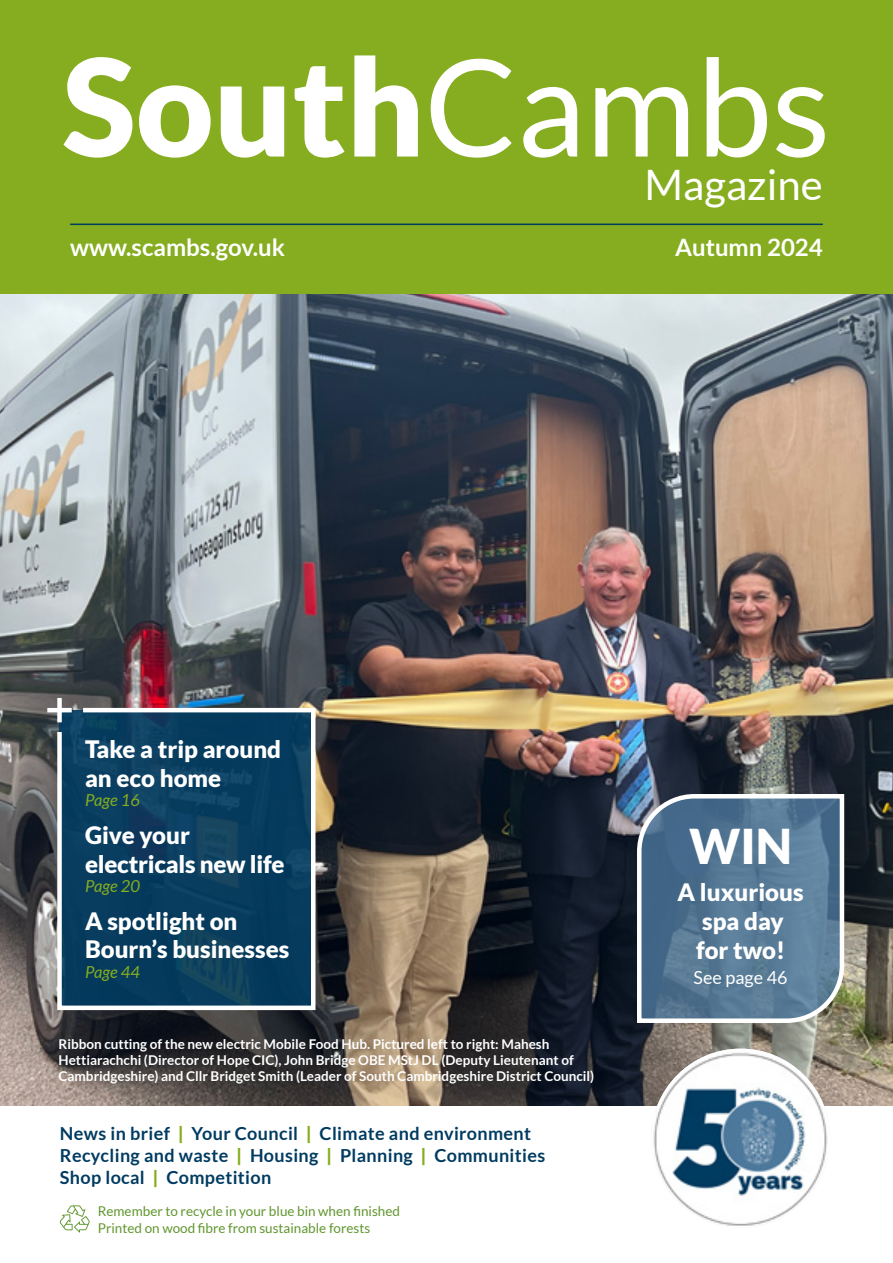
<style>
.page{position:relative;width:893px;height:1263px;background:#fff}
.page>*{position:absolute;margin:0;border:0;box-sizing:border-box;transform-origin:0 0}
.t1{font:900 135px "Lato";color:#fff}
.t2{font:900 48px "Lato";color:#fff}
.t3{font:42px "Lato";color:#fff}
.t4{font:900 24px/28.8px "Lato";color:#fff}
.t5{font:700 24px "Lato";color:#fff}
.t6{font:700 18px "Lato";letter-spacing:.02em;color:#003b61}
.t7{font:18px "Lato";color:#fff}
.t8{font:italic 16.5px "Lato";color:#85ad1f}
.t9{font:700 13.5px/16.2px "Lato";color:#fff}
.t10{font:13.5px "Lato";color:#61962e}
.s1{font-weight:400}
.s2{font-weight:900;color:#85ad1f}
</style>
<div class="page">
<img style="left:0;top:293px;width:893px;height:812px">
<div style="left:0;top:0;width:893px;height:293px;background:#85ad1f"></div>
<hr style="left:70px;top:224px;width:753px;height:1px;background:#003b61">
<svg style="left:55px;top:706px;width:263px;height:306px;background:#1a4968"></svg>
<div style="left:57px;top:698px;width:5px;height:24px;background:#fff"></div>
<hr style="left:47px;top:708px;width:25px;height:4px;background:#fff">
<svg style="left:60px;top:1205px;width:30px;height:27px"></svg>
<img style="left:651px;top:1049px;width:179px;height:178px;border-radius:89px">
<svg style="left:635px;top:792px;width:211px;height:233px;background:#607f98"></svg>
<p class="t1" style="left:63px;top:28px;width:769px">South<span class="s1">Cambs</span></p>
<p class="t3" style="left:645px;top:161px;width:180px">Magazine</p>
<p class="t5" style="left:70px;top:234px;width:216px">www.scambs.gov.uk</p>
<p class="t5" style="left:675px;top:234px;width:149px">Autumn 2024</p>
<p class="t4" style="left:85px;top:734px;width:198px">Take a trip around an eco home</p>
<p class="t8" style="left:85px;top:791px;width:56px">Page 16</p>
<p class="t4" style="left:85px;top:820px;width:201px">Give your electricals new life</p>
<p class="t8" style="left:85px;top:877px;width:56px">Page 20</p>
<p class="t4" style="left:85px;top:906px;width:206px">A spotlight on<br>Bourn’s businesses</p>
<p class="t8" style="left:85px;top:963px;width:56px">Page 44</p>
<p class="t9" style="left:58px;top:1035px;width:537px">Ribbon cutting of the new electric Mobile Food Hub. Pictured left to right: Mahesh<br>Hettiarachchi (Director of Hope CIC), John Bridge OBE MStJ DL (Deputy Lieutenant of<br>Cambridgeshire) and Cllr Bridget Smith (Leader of South Cambridgeshire District Council)</p>
<p class="t6" style="left:60px;top:1123px;width:473px">News in brief <span class="s2">|</span> Your Council <span class="s2">|</span> Climate and environment</p>
<p class="t6" style="left:60px;top:1145px;width:487px">Recycling and waste <span class="s2">|</span> Housing <span class="s2">|</span> Planning <span class="s2">|</span> Communities</p>
<p class="t6" style="left:60px;top:1167px;width:213px">Shop local <span class="s2">|</span> Competition</p>
<p class="t10" style="left:98px;top:1204px;width:304px">Remember to recycle in your blue bin when finished</p>
<p class="t10" style="left:98px;top:1220px;width:274px">Printed on wood fibre from sustainable forests</p>
<p class="t2" style="left:689px;top:818px;width:105px">WIN</p>
<p class="t4" style="left:678px;top:877px;width:127px;text-align:center">A luxurious spa day<br>for two!</p>
<p class="t7" style="left:694px;top:968px;width:95px">See page 46</p>
</div>
